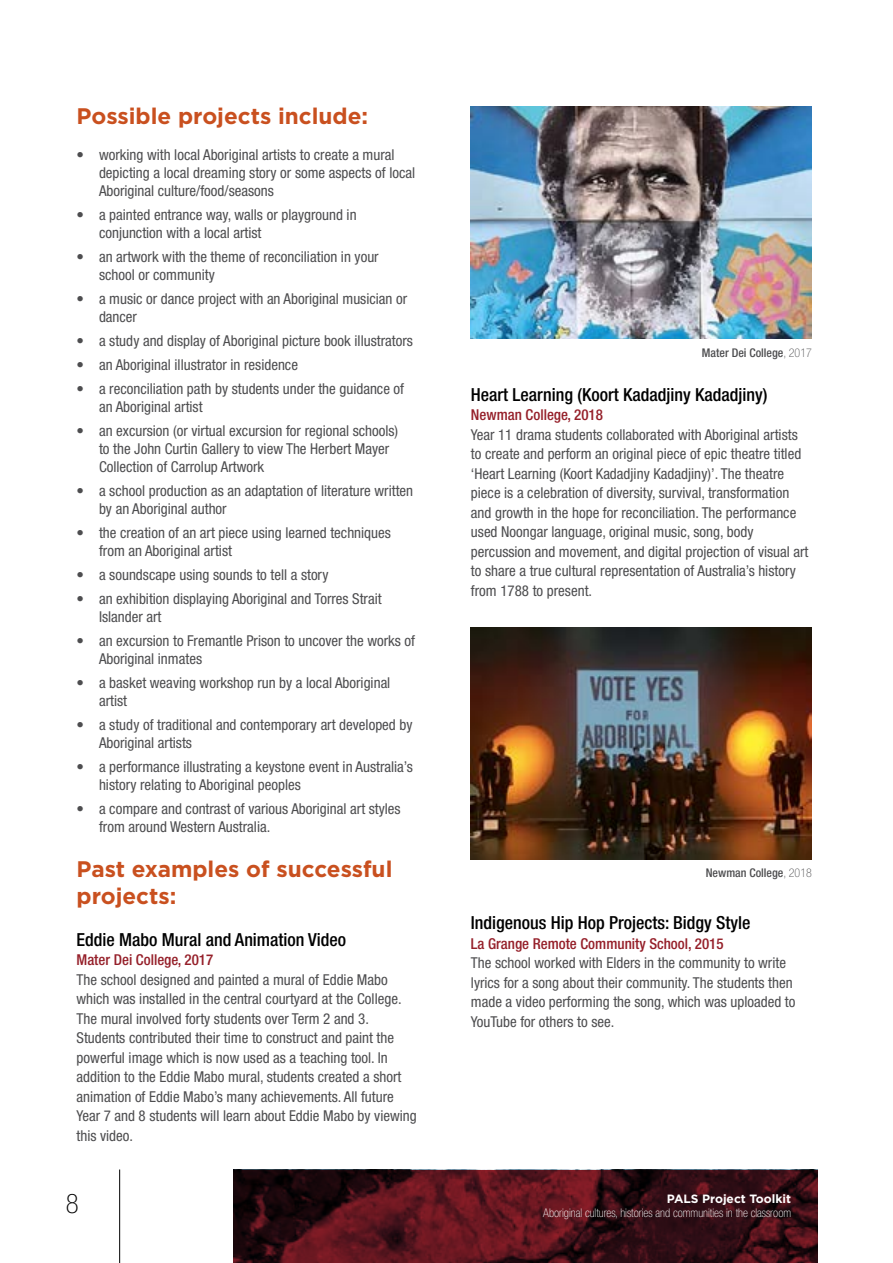
<style>
.page{position:relative;width:893px;height:1263px;background:#fff}
.page>*{position:absolute;margin:0;border:0;box-sizing:border-box;transform-origin:0 0}
.t1{font:100 condensed 27px "Helvetica Neue LT Std";color:#000}
.t2{font:700 22.5px/27px "Gotham";color:#c9501f}
.t3{font:500 condensed 18px "Helvetica Neue LT Std";color:#000}
.t4{font:condensed 15px/19.5px "Helvetica Neue LT Std";color:#4d4d4f}
.t5{font:500 condensed 15px "Helvetica Neue LT Std";color:#951f29}
.t6{font:100 condensed 12px "Helvetica Neue LT Std";color:#fff}
.t7{font:500 condensed 12px "Helvetica Neue LT Std";color:#4d4d4f}
.t8{font:700 12px "Gotham";color:#fff}
.s1{font-weight:100}
</style>
<div class="page">
<img style="left:234px;top:1169px;width:584px;height:94px">
<hr style="left:119px;top:1169px;width:1px;height:94px;background:#000">
<img style="left:471px;top:627px;width:341px;height:233px">
<img style="left:471px;top:106px;width:340px;height:233px">
<p class="t2" style="left:77px;top:102px;width:293px">Possible projects include:</p>
<p class="t4" style="left:99px;top:146px;width:318px;line-height:18px;text-indent:-22px">• working with local Aboriginal artists to create a mural depicting a local dreaming story or some aspects of local<br>Aboriginal culture/food/seasons</p>
<p class="t4" style="left:99px;top:206px;width:259px;line-height:18px;text-indent:-22px">• a painted entrance way, walls or playground in conjunction with a local artist</p>
<p class="t4" style="left:99px;top:248px;width:281px;line-height:18px;text-indent:-22px">• an artwork with the theme of reconciliation in your school or community</p>
<p class="t4" style="left:99px;top:290px;width:310px;line-height:18px;text-indent:-22px">• a music or dance project with an Aboriginal musician or dancer</p>
<p class="t4" style="left:77px;top:331px;width:338px">• a study and display of Aboriginal picture book illustrators</p>
<p class="t4" style="left:77px;top:355px;width:223px">• an Aboriginal illustrator in residence</p>
<p class="t4" style="left:99px;top:380px;width:307px;line-height:18px;text-indent:-22px">• a reconciliation path by students under the guidance of an Aboriginal artist</p>
<p class="t4" style="left:99px;top:422px;width:301px;line-height:18px;text-indent:-22px">• an excursion (or virtual excursion for regional schools) to the John Curtin Gallery to view The Herbert Mayer<br>Collection of Carrolup Artwork</p>
<p class="t4" style="left:99px;top:482px;width:316px;line-height:18px;text-indent:-22px">• a school production as an adaptation of literature written by an Aboriginal author</p>
<p class="t4" style="left:99px;top:524px;width:293px;line-height:18px;text-indent:-22px">• the creation of an art piece using learned techniques from an Aboriginal artist</p>
<p class="t4" style="left:77px;top:565px;width:253px">• a soundscape using sounds to tell a story</p>
<p class="t4" style="left:99px;top:590px;width:284px;line-height:18px;text-indent:-22px">• an exhibition displaying Aboriginal and Torres Strait<br>Islander art</p>
<p class="t4" style="left:99px;top:632px;width:318px;line-height:18px;text-indent:-22px">• an excursion to Fremantle Prison to uncover the works of<br>Aboriginal inmates</p>
<p class="t4" style="left:99px;top:674px;width:293px;line-height:18px;text-indent:-22px">• a basket weaving workshop run by a local Aboriginal artist</p>
<p class="t4" style="left:99px;top:716px;width:315px;line-height:18px;text-indent:-22px">• a study of traditional and contemporary art developed by<br>Aboriginal artists</p>
<p class="t4" style="left:99px;top:758px;width:315px;line-height:18px;text-indent:-22px">• a performance illustrating a keystone event in Australia’s history relating to Aboriginal peoples</p>
<p class="t4" style="left:99px;top:800px;width:303px;line-height:18px;text-indent:-22px">• a compare and contrast of various Aboriginal art styles from around Western Australia.</p>
<p class="t2" style="left:77px;top:855px;width:317px">Past examples of successful projects:</p>
<p class="t3" style="left:77px;top:928px;width:271px">Eddie Mabo Mural and Animation Video</p>
<p class="t5" style="left:77px;top:951px;width:138px">Mater Dei College, 2017</p>
<p class="t4" style="left:77px;top:969px;width:342px">The school designed and painted a mural of Eddie Mabo which was installed in the central courtyard at the College.<br>The mural involved forty students over Term 2 and 3.<br>Students contributed their time to construct and paint the powerful image which is now used as a teaching tool. In addition to the Eddie Mabo mural, students created a short animation of Eddie Mabo’s many achievements. All future Year 7 and 8 students will learn about Eddie Mabo by viewing this video.</p>
<h1 class="t1" style="left:66px;top:1189px;width:14px">8</h1>
<p class="t7" style="left:702px;top:345px;width:111px">Mater Dei College<span class="s1">, 2017</span></p>
<p class="t3" style="left:471px;top:383px;width:298px">Heart Learning (Koort Kadadjiny Kadadjiny)</p>
<p class="t5" style="left:471px;top:406px;width:134px">Newman College, 2018</p>
<p class="t4" style="left:471px;top:424px;width:339px">Year 11 drama students collaborated with Aboriginal artists to create and perform an original piece of epic theatre titled ‘Heart Learning (Koort Kadadjiny Kadadjiny)’. The theatre piece is a celebration of diversity, survival, transformation and growth in the hope for reconciliation. The performance used Noongar language, original music, song, body percussion and movement, and digital projection of visual art to share a true cultural representation of Australia’s history from 1788 to present.</p>
<p class="t7" style="left:706px;top:866px;width:108px">Newman College<span class="s1">, 2018</span></p>
<p class="t3" style="left:471px;top:912px;width:281px">Indigenous Hip Hop Projects: Bidgy Style</p>
<p class="t5" style="left:471px;top:934px;width:254px">La Grange Remote Community School, 2015</p>
<p class="t4" style="left:471px;top:953px;width:326px">The school worked with Elders in the community to write lyrics for a song about their community. The students then made a video performing the song, which was uploaded to YouTube for others to see.</p>
<p class="t8" style="left:667px;top:1192px;width:126px">PALS Project Toolkit</p>
<p class="t6" style="left:543px;top:1206px;width:249px">Aboriginal cultures, histories and communities in the classroom</p>
</div>
